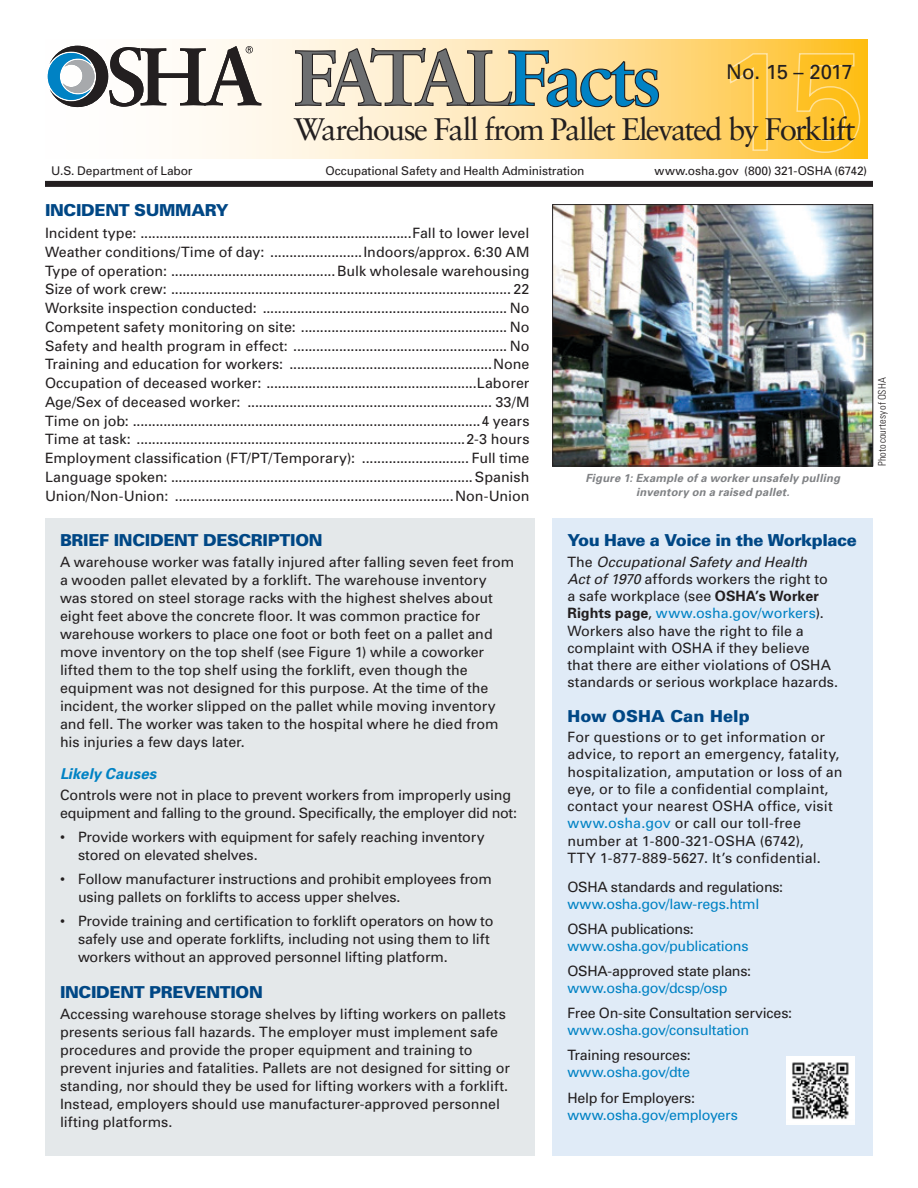
<style>
.page{position:relative;width:918px;height:1188px;background:#fff}
.page>*{position:absolute;margin:0;border:0;box-sizing:border-box;transform-origin:0 0}
.t1{font:700 78.3px "Sabon";letter-spacing:-.08em;color:#6d6f71}
.t2{font:31.2px "Sabon";letter-spacing:-.06em;color:#231f20}
.t3{font:20.25px "Univers";letter-spacing:-.015em;color:#231f20}
.Subhead{font:900 16.5px "Univers";letter-spacing:-.02em;color:#004785}
.Subhead-2{font:900 16.5px "Univers";letter-spacing:.005em;color:#004785}
.Sub-Subhead{font:italic 700 15px "Univers";letter-spacing:.005em;color:#0082c4}
.Bodytext{font:14.25px/18px "Univers";color:#231f20}
.Paragraph_Style_2{font:14.25px "Univers";color:#231f20}
.Bullet_with_space_af{font:14.25px/18px "Univers";letter-spacing:-.015em;color:#231f20}
.Bodytext-2{font:14.25px/17.2px "Univers";letter-spacing:-.02em;color:#231f20}
.Bodytext-3{font:14.25px/17.2px "Univers";letter-spacing:-.02em;color:#0082c4}
.Bodytext-4{font:12px "Univers";letter-spacing:-.01em;color:#231f20}
.Right_Caption{font:italic 700 11.25px/13.5px "Univers";letter-spacing:.02em;color:#808285;text-align:center}
.photo_caption{font:300 condensed 10.5px "Univers";letter-spacing:-.005em;color:#231f20}
.s1{color:#0082c4}
.s2{font-family:"Univers";font-weight:400;font-size:139.2px;color:#febd10}
.s3{font-style:italic}
.s4{font-weight:700}
.s5{color:#231f20}
</style>
<div class="page">
<div style="left:45px;top:518px;width:490px;height:638px;background:#e4e8ea"></div>
<svg style="left:47px;top:39px;width:820px;height:120px"></svg>
<svg style="left:48px;top:46px;width:213px;height:61px"></svg>
<svg style="left:294px;top:47px;width:366px;height:61px;background:#e5d1a8"></svg>
<svg style="left:729px;top:52px;width:40px;height:100px;background:#ffcf5f"></svg>
<svg style="left:794px;top:52px;width:67px;height:102px;background:#fec534"></svg>
<div style="left:45px;top:181px;width:828px;height:6px;background:#231f20"></div>
<img style="left:554px;top:206px;width:317px;height:258px">
<div style="left:552px;top:204px;width:321px;height:262px;border:1px solid #231f20"></div>
<div style="left:552px;top:518px;width:321px;height:638px;background:#e0ebf7"></div>
<img style="left:786px;top:1056px;width:69px;height:69px">
<h1 class="t1" style="left:294px;top:30px;width:573px">FATAL<span class="s1">Facts</span> <span class="s2">15</span></h1>
<h3 class="t3" style="left:726px;top:59px;width:128px">No. 15 – 2017</h3>
<h2 class="t2" style="left:294px;top:111px;width:563px">Warehouse Fall from Pallet Elevated by Forklift</h2>
<p class="Bodytext-4" style="left:51px;top:163px;width:143px">U.S. Department of Labor</p>
<p class="Bodytext-4" style="left:325px;top:163px;width:261px">Occupational Safety and Health Administration</p>
<p class="Bodytext-4" style="left:655px;top:163px;width:214px">www.osha.gov (800) 321-OSHA (6742)</p>
<h1 class="Subhead" style="left:45px;top:200px;width:185px">INCIDENT SUMMARY</h1>
<p class="Paragraph_Style_2" style="left:45px;top:224px;width:486px">Incident type: .......................................................................Fall to lower level</p>
<p class="Paragraph_Style_2" style="left:45px;top:243px;width:486px">Weather conditions/Time of day: ........................Indoors/approx. 6:30 AM</p>
<p class="Paragraph_Style_2" style="left:45px;top:262px;width:486px">Type of operation: ...........................................Bulk wholesale warehousing</p>
<p class="Paragraph_Style_2" style="left:45px;top:280px;width:486px">Size of work crew: ......................................................................................... 22</p>
<p class="Paragraph_Style_2" style="left:45px;top:299px;width:486px">Worksite inspection conducted: ................................................................ No</p>
<p class="Paragraph_Style_2" style="left:45px;top:318px;width:486px">Competent safety monitoring on site: ...................................................... No</p>
<p class="Paragraph_Style_2" style="left:45px;top:337px;width:486px">Safety and health program in effect: ........................................................ No</p>
<p class="Paragraph_Style_2" style="left:45px;top:355px;width:486px">Training and education for workers: .....................................................None</p>
<p class="Paragraph_Style_2" style="left:45px;top:374px;width:486px">Occupation of deceased worker: .......................................................Laborer</p>
<p class="Paragraph_Style_2" style="left:45px;top:393px;width:486px">Age/Sex of deceased worker: ................................................................ 33/M</p>
<p class="Paragraph_Style_2" style="left:45px;top:412px;width:486px">Time on job: ...........................................................................................4 years</p>
<p class="Paragraph_Style_2" style="left:45px;top:430px;width:486px">Time at task: ......................................................................................2-3 hours</p>
<p class="Paragraph_Style_2" style="left:45px;top:449px;width:486px">Employment classification (FT/PT/Temporary): ............................ Full time</p>
<p class="Paragraph_Style_2" style="left:45px;top:468px;width:486px">Language spoken: ............................................................................... Spanish</p>
<p class="Paragraph_Style_2" style="left:45px;top:487px;width:486px">Union/Non-Union: .........................................................................Non-Union</p>
<p class="Right_Caption" style="left:586px;top:471px;width:256px">Figure 1: Example of a worker unsafely pulling inventory on a raised pallet.</p>
<p class="photo_caption" style="left:876px;top:466px;width:90px;rotate:-90deg">Photo courtesy of OSHA</p>
<h1 class="Subhead" style="left:60px;top:530px;width:264px">BRIEF INCIDENT DESCRIPTION</h1>
<p class="Bodytext" style="left:60px;top:553px;width:456px">A warehouse worker was fatally injured after falling seven feet from a wooden pallet elevated by a forklift. The warehouse inventory was stored on steel storage racks with the highest shelves about eight feet above the concrete floor. It was common practice for warehouse workers to place one foot or both feet on a pallet and move inventory on the top shelf (see Figure 1) while a coworker lifted them to the top shelf using the forklift, even though the equipment was not designed for this purpose. At the time of the incident, the worker slipped on the pallet while moving inventory and fell. The worker was taken to the hospital where he died from his injuries a few days later.</p>
<h2 class="Sub-Subhead" style="left:60px;top:764px;width:98px">Likely Causes</h2>
<p class="Bullet_with_space_af" style="left:60px;top:786px;width:459px">Controls were not in place to prevent workers from improperly using equipment and falling to the ground. Specifically, the employer did not:</p>
<p class="Bodytext" style="left:78px;top:828px;width:408px;text-indent:-18px">• Provide workers with equipment for safely reaching inventory stored on elevated shelves.</p>
<p class="Bodytext" style="left:78px;top:870px;width:415px;text-indent:-18px">• Follow manufacturer instructions and prohibit employees from using pallets on forklifts to access upper shelves.</p>
<p class="Bodytext" style="left:78px;top:912px;width:417px;text-indent:-18px">• Provide training and certification to forklift operators on how to safely use and operate forklifts, including not using them to lift workers without an approved personnel lifting platform.</p>
<h1 class="Subhead" style="left:60px;top:982px;width:204px">INCIDENT PREVENTION</h1>
<p class="Bodytext" style="left:60px;top:1005px;width:451px">Accessing warehouse storage shelves by lifting workers on pallets presents serious fall hazards. The employer must implement safe procedures and provide the proper equipment and training to prevent injuries and fatalities. Pallets are not designed for sitting or standing, nor should they be used for lifting workers with a forklift.<br>Instead, employers should use manufacturer-approved personnel lifting platforms.</p>
<h1 class="Subhead" style="left:567px;top:530px;width:291px">You Have a Voice in the Workplace</h1>
<p class="Bodytext" style="left:567px;top:553px;width:272px;line-height:17.2px">The <span class="s3">Occupational Safety and Health<br>Act of 1970</span> affords workers the right to a safe workplace (see <span class="s4">OSHA’s Worker Rights page</span>, <span class="s1">www.osha.gov/workers</span>).<br>Workers also have the right to file a complaint with OSHA if they believe that there are either violations of OSHA standards or serious workplace hazards.</p>
<h1 class="Subhead-2" style="left:567px;top:706px;width:184px">How OSHA Can Help</h1>
<p class="Bodytext" style="left:567px;top:728px;width:277px;line-height:17.2px">For questions or to get information or advice, to report an emergency, fatality, hospitalization, amputation or loss of an eye, or to file a confidential complaint, contact your nearest OSHA office, visit <span class="s1">www.osha.gov</span> or call our toll-free number at 1-800-321-OSHA (6742),<br>TTY 1-877-889-5627. It’s confidential.</p>
<p class="Bodytext-2" style="left:567px;top:878px;width:217px">OSHA standards and regulations: <span class="s1">www.osha.gov/law-regs.html</span></p>
<p class="Bodytext-3" style="left:567px;top:920px;width:183px"><span class="s5">OSHA publications: </span>www.osha.gov/publications</p>
<p class="Bodytext" style="left:567px;top:962px;width:185px;line-height:17.2px">OSHA-approved state plans: <span class="s1">www.osha.gov/dcsp/osp</span></p>
<p class="Bodytext" style="left:567px;top:1004px;width:226px;line-height:17.2px">Free On-site Consultation services: <span class="s1">www.osha.gov/consultation</span></p>
<p class="Bodytext-2" style="left:567px;top:1046px;width:125px">Training resources: <span class="s1">www.osha.gov/dte</span></p>
<p class="Bodytext-3" style="left:567px;top:1089px;width:172px"><span class="s5">Help for Employers: </span>www.osha.gov/employers</p>
</div>
